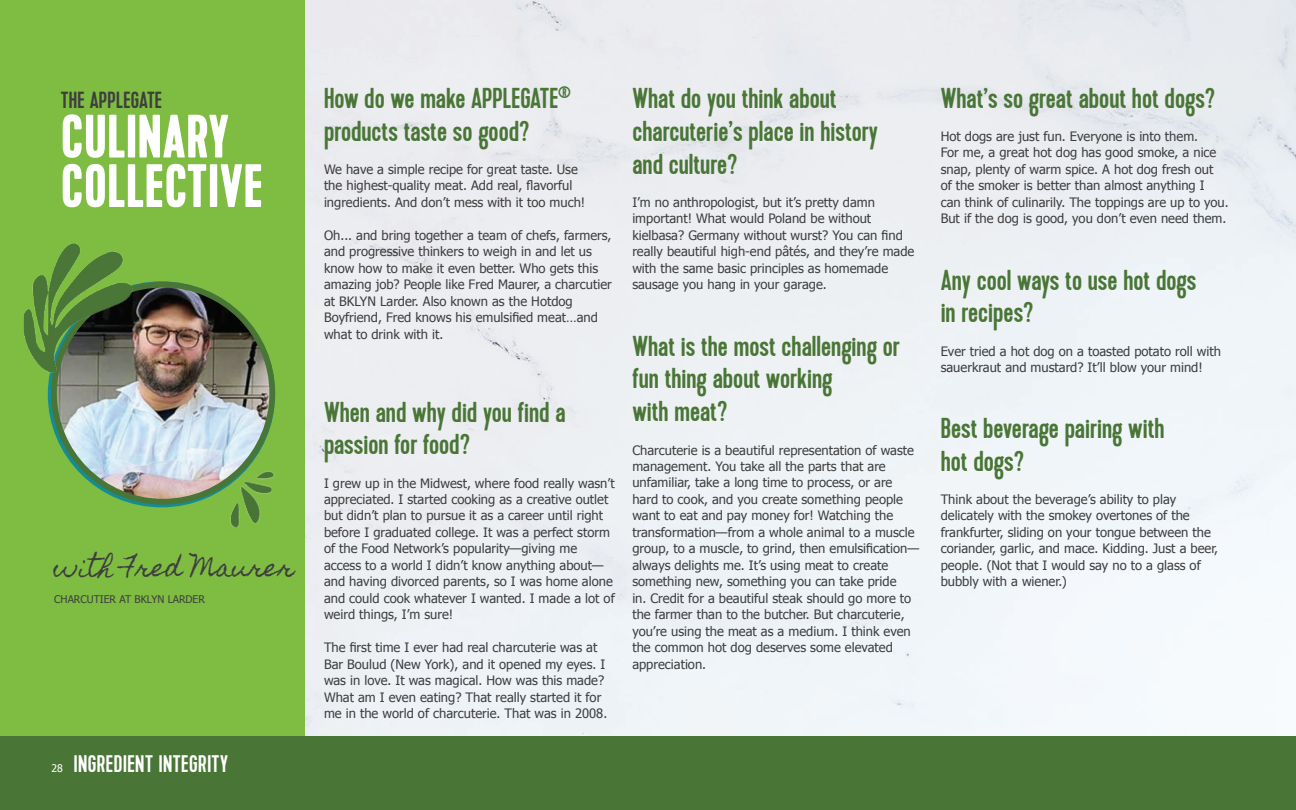
<style>
.page{position:relative;width:1296px;height:810px;background:#fff}
.page>*{position:absolute;margin:0;border:0;box-sizing:border-box;transform-origin:0 0}
.t1{font:700 61.2px/49.5px "Kapra";letter-spacing:.01em;color:#fff}
.t2{font:28.8px/33px "Kapra";color:#497636}
.t3{font:24px "Kapra";letter-spacing:.02em;color:#fff}
.t4{font:24px "Homemade Apple";color:#3e3e3f}
.t5{font:23.4px "Kapra";letter-spacing:.01em;color:#3e3e3f}
.t6{font:12.9px/16.5px "Tahoma";color:#3e3e3f}
.t7{font:10.5px "Tahoma";color:#3e3e3f}
.t8{font:10.5px "Tahoma";color:#fff}
</style>
<div class="page">
<img style="left:305px;top:0;width:991px;height:737px">
<div style="left:0;top:0;width:305px;height:756px;background:#7ebd41"></div>
<img style="left:48px;top:283px;width:228px;height:224px">
<img style="left:23px;top:243px;width:161px;height:145px">
<img style="left:183px;top:443px;width:93px;height:85px">
<div style="left:921px;top:181px;width:16px;height:19px;background:#edeef1"></div>
<div style="left:0;top:737px;width:1296px;height:73px;background:#497636"></div>
<h3 class="t5" style="left:61px;top:86px;width:103px">THE APPLEGATE</h3>
<h1 class="t1" style="left:61px;top:114px;width:204px">CULINARY<br>COLLECTIVE</h1>
<h3 class="t4" style="left:54px;top:554px;width:242px">with Fred Maurer</h3>
<p class="t7" style="left:54px;top:592px;width:152px">CHARCUTIER AT BKLYN LARDER</p>
<p class="t8" style="left:51px;top:761px;width:13px">28</p>
<h3 class="t3" style="left:74px;top:750px;width:156px">INGREDIENT INTEGRITY</h3>
<h2 class="t2" style="left:324px;top:82px;width:249px">How do we make APPLEGATE<sup>® </sup>products taste so good?</h2>
<p class="t6" style="left:324px;top:160px;width:263px">We have a simple recipe for great taste. Use the highest-quality meat. Add real, flavorful ingredients. And don’t mess with it too much!</p>
<p class="t6" style="left:324px;top:226px;width:289px">Oh... and bring together a team of chefs, farmers, and progressive thinkers to weigh in and let us know how to make it even better. Who gets this amazing job? People like Fred Maurer, a charcutier at BKLYN Larder. Also known as the Hotdog Boyfriend, Fred knows his emulsified meat…and what to drink with it.</p>
<h2 class="t2" style="left:324px;top:396px;width:243px">When and why did you find a passion for food?</h2>
<p class="t6" style="left:324px;top:474px;width:292px">I grew up in the Midwest, where food really wasn’t appreciated. I started cooking as a creative outlet but didn’t plan to pursue it as a career until right before I graduated college. It was a perfect storm of the Food Network’s popularity—giving me access to a world I didn’t know anything about— and having divorced parents, so I was home alone and could cook whatever I wanted. I made a lot of weird things, I’m sure!</p>
<p class="t6" style="left:324px;top:639px;width:285px">The first time I ever had real charcuterie was at Bar Boulud (New York), and it opened my eyes. I was in love. It was magical. How was this made?<br>What am I even eating? That really started it for me in the world of charcuterie. That was in 2008.</p>
<h2 class="t2" style="left:632px;top:82px;width:247px">What do you think about charcuterie’s place in history and culture?</h2>
<p class="t6" style="left:632px;top:193px;width:284px">I’m no anthropologist, but it’s pretty damn important! What would Poland be without kielbasa? Germany without wurst? You can find really beautiful high-end pâtés, and they’re made with the same basic principles as homemade sausage you hang in your garage.</p>
<h2 class="t2" style="left:632px;top:330px;width:269px">What is the most challenging or fun thing about working<br>with meat?</h2>
<p class="t6" style="left:632px;top:441px;width:288px">Charcuterie is a beautiful representation of waste management. You take all the parts that are unfamiliar, take a long time to process, or are hard to cook, and you create something people want to eat and pay money for! Watching the transformation—from a whole animal to a muscle group, to a muscle, to grind, then emulsification— always delights me. It’s using meat to create something new, something you can take pride<br>in. Credit for a beautiful steak should go more to the farmer than to the butcher. But charcuterie, you’re using the meat as a medium. I think even the common hot dog deserves some elevated appreciation.</p>
<h2 class="t2" style="left:941px;top:82px;width:276px">What’s so great about hot dogs?</h2>
<p class="t6" style="left:941px;top:127px;width:290px">Hot dogs are just fun. Everyone is into them.<br>For me, a great hot dog has good smoke, a nice snap, plenty of warm spice. A hot dog fresh out<br>of the smoker is better than almost anything I<br>can think of culinarily. The toppings are up to you.<br>But if the dog is good, you don’t even need them.</p>
<h2 class="t2" style="left:941px;top:264px;width:257px">Any cool ways to use hot dogs in recipes?</h2>
<p class="t6" style="left:941px;top:342px;width:282px">Ever tried a hot dog on a toasted potato roll with sauerkraut and mustard? It’ll blow your mind!</p>
<h2 class="t2" style="left:941px;top:412px;width:225px">Best beverage pairing with hot dogs?</h2>
<p class="t6" style="left:941px;top:490px;width:279px">Think about the beverage’s ability to play delicately with the smokey overtones of the frankfurter, sliding on your tongue between the coriander, garlic, and mace. Kidding. Just a beer, people. (Not that I would say no to a glass of bubbly with a wiener.)</p>
</div>
